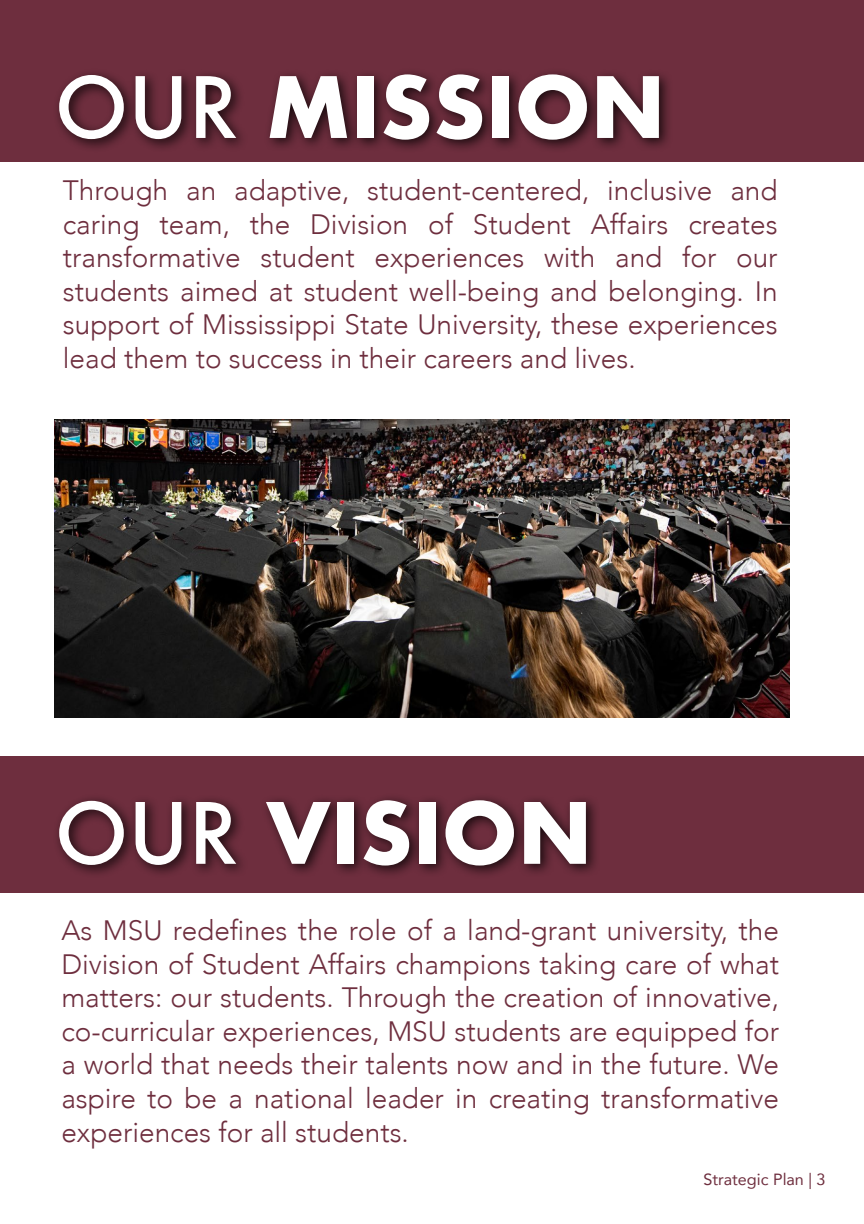
<style>
.page{position:relative;width:864px;height:1224px;background:#fff}
.page>*{position:absolute;margin:0;border:0;box-sizing:border-box;transform-origin:0 0}
.t1{font:700 82px "Futura";color:#fff}
.t2{font:300 28px/33.6px "Avenir";color:#6e2e3e;text-align:justify}
.t3{font:16.2px "Avenir";color:#6e2e3e}
.s1{font-weight:500}
</style>
<div class="page">
<div style="left:0;top:0;width:864px;height:162px;background:#6e2e3e"></div>
<div style="left:0;top:757px;width:864px;height:136px;background:#6e2e3e"></div>
<div style="left:52px;top:67px;width:622px;height:87px;background:#000;opacity:.75"></div>
<div style="left:52px;top:793px;width:549px;height:87px;background:#000;opacity:.75"></div>
<img style="left:55px;top:419px;width:735px;height:299px">
<h1 class="t1" style="left:55px;top:48px;width:612px"><span class="s1">OUR</span> MISSION</h1>
<p class="t2" style="left:63px;top:173px;width:716px">Through an adaptive, student-centered, inclusive and caring team, the Division of Student Affairs creates transformative student experiences with and for our students aimed at student well-being and belonging. In support of Mississippi State University, these experiences lead them to success in their careers and lives.</p>
<h1 class="t1" style="left:55px;top:774px;width:539px"><span class="s1">OUR</span> VISION</h1>
<p class="t2" style="left:61px;top:914px;width:719px">As MSU redefines the role of a land-grant university, the Division of Student Affairs champions taking care of what matters: our students. Through the creation of innovative, co-curricular experiences, MSU students are equipped for a world that needs their talents now and in the future. We aspire to be a national leader in creating transformative experiences for all students.</p>
<p class="t3" style="left:703px;top:1167px;width:124px">Strategic Plan | 3</p>
</div>
